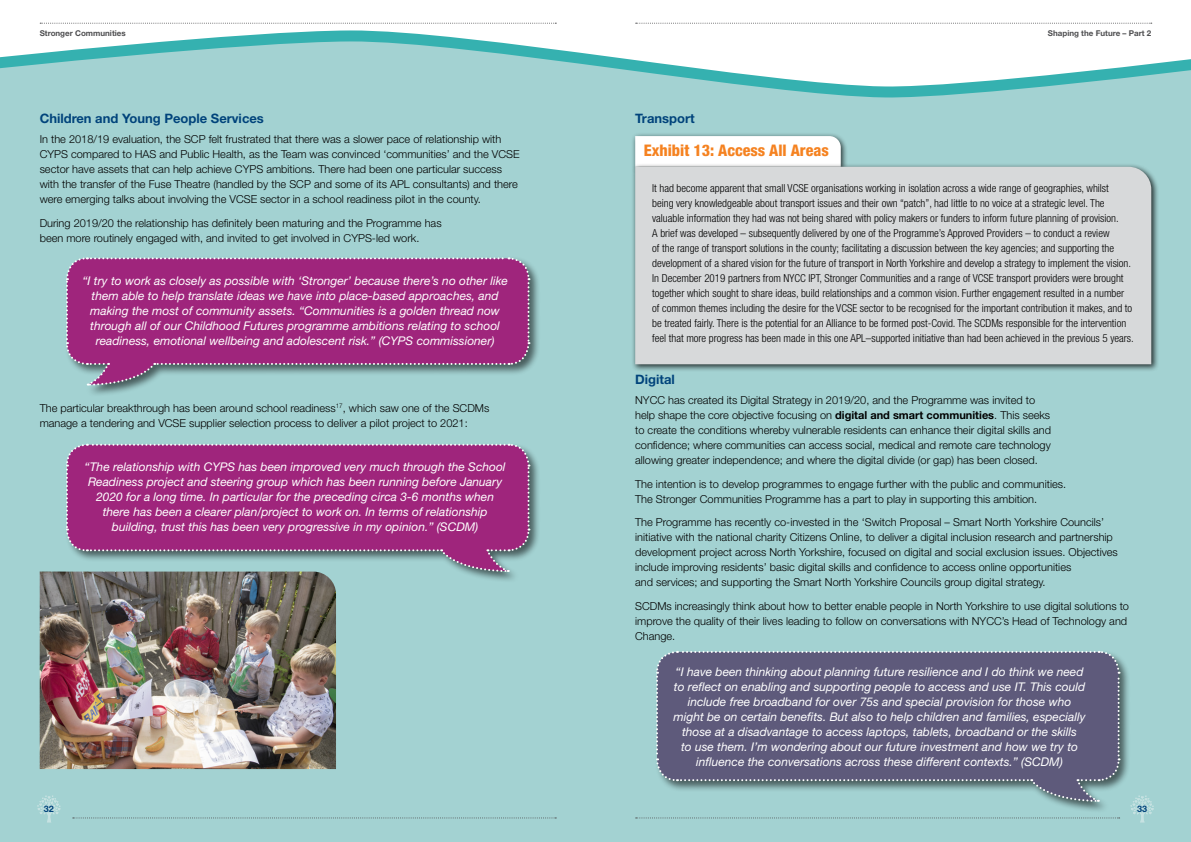
<style>
.page{position:relative;width:1191px;height:842px;background:#fff}
.page>*{position:absolute;margin:0;border:0;box-sizing:border-box;transform-origin:0 0}
.t1{font:800 condensed 16px "Helvetica Neue LT Std";color:#f58220}
.t2{font:700 13px "Helvetica Neue LT Std";color:#00437b}
.t3{font:italic 12px/15px "Helvetica Neue LT Std";color:#fff;text-align:center}
.t4{font:300 11px/15px "Helvetica Neue LT Std";color:#000}
.t5{font:300 condensed 11px/15px "Helvetica Neue LT Std";color:#000}
.t6{font:700 9px "Helvetica Neue LT Std";color:#00437b}
.t7{font:700 8px "Helvetica Neue LT Std";color:#4d4d4f}
.s1{font-weight:700}
</style>
<div class="page">
<div style="left:0;top:41px;width:1191px;height:801px;background:#a3d2d2"></div>
<div style="left:65px;top:256px;width:475px;height:141px;background:#000;opacity:.55"></div>
<svg style="left:65px;top:256px;width:465px;height:131px;background:#9d468a"></svg>
<div style="left:65px;top:442px;width:475px;height:141px;background:#000;opacity:.55"></div>
<svg style="left:65px;top:443px;width:465px;height:130px;background:#9d4489"></svg>
<div style="left:655px;top:650px;width:475px;height:163px;background:#000;opacity:.55"></div>
<svg style="left:655px;top:650px;width:465px;height:153px;background:#676a85"></svg>
<img style="left:40px;top:572px;width:296px;height:197px">
<div style="left:631px;top:132px;width:217px;height:42px;background:#000;opacity:.75"></div>
<svg style="left:635px;top:136px;width:205px;height:27px"></svg>
<div style="left:631px;top:163px;width:528px;height:209px;background:#000;opacity:.75"></div>
<div style="left:635px;top:167px;width:516px;height:197px;background:#d7d9da"></div>
<svg style="left:37px;top:795px;width:23px;height:27px"></svg>
<svg style="left:1130px;top:795px;width:23px;height:27px"></svg>
<svg style="left:635px;top:817px;width:484px;height:1px"></svg>
<svg style="left:635px;top:23px;width:516px;height:1px"></svg>
<svg style="left:73px;top:817px;width:483px;height:1px"></svg>
<svg style="left:40px;top:23px;width:516px;height:1px"></svg>
<p class="t7" style="left:40px;top:28px;width:88px">Stronger Communities</p>
<p class="t2" style="left:40px;top:110px;width:226px">Children and Young People Services</p>
<p class="t4" style="left:40px;top:132px;width:481px">In the 2018/19 evaluation, the SCP felt frustrated that there was a slower pace of relationship with CYPS compared to HAS and Public Health, as the Team was convinced ‘communities’ and the VCSE sector have assets that can help achieve CYPS ambitions. There had been one particular success with the transfer of the Fuse Theatre (handled by the SCP and some of its APL consultants) and there were emerging talks about involving the VCSE sector in a school readiness pilot in the county.</p>
<p class="t4" style="left:40px;top:215px;width:403px">During 2019/20 the relationship has definitely been maturing and the Programme has been more routinely engaged with, and invited to get involved in CYPS-led work.</p>
<p class="t3" style="left:82px;top:273px;width:427px">“I try to work as closely as possible with ‘Stronger’ because there’s no other like them able to help translate ideas we have into place-based approaches, and making the most of community assets. “Communities is a golden thread now through all of our Childhood Futures programme ambitions relating to school readiness, emotional wellbeing and adolescent risk.” (CYPS commissioner)</p>
<p class="t4" style="left:40px;top:400px;width:451px">The particular breakthrough has been around school readiness<sup>17</sup>, which saw one of the SCDMs manage a tendering and VCSE supplier selection process to deliver a pilot project to 2021:</p>
<p class="t3" style="left:85px;top:459px;width:422px">“The relationship with CYPS has been improved very much through the School Readiness project and steering group which has been running before January 2020 for a long time. In particular for the preceding circa 3-6 months when there has been a clearer plan/project to work on. In terms of relationship building, trust this has been very progressive in my opinion.” (SCDM)</p>
<p class="t6" style="left:44px;top:803px;width:12px">32</p>
<p class="t2" style="left:635px;top:110px;width:61px">Transport</p>
<h1 class="t1" style="left:643px;top:140px;width:187px">Exhibit 13: Access All Areas</h1>
<p class="t7" style="left:1048px;top:28px;width:105px">Shaping the Future – Part 2</p>
<p class="t5" style="left:652px;top:180px;width:483px">It had become apparent that small VCSE organisations working in isolation across a wide range of geographies, whilst<br>being very knowledgeable about transport issues and their own “patch”, had little to no voice at a strategic level. The valuable information they had was not being shared with policy makers or funders to inform future planning of provision.<br>A brief was developed – subsequently delivered by one of the Programme’s Approved Providers – to conduct a review<br>of the range of transport solutions in the county; facilitating a discussion between the key agencies; and supporting the development of a shared vision for the future of transport in North Yorkshire and develop a strategy to implement the vision.<br>In December 2019 partners from NYCC IPT, Stronger Communities and a range of VCSE transport providers were brought together which sought to share ideas, build relationships and a common vision. Further engagement resulted in a number of common themes including the desire for the VCSE sector to be recognised for the important contribution it makes, and to be treated fairly. There is the potential for an Alliance to be formed post-Covid. The SCDMs responsible for the intervention feel that more progress has been made in this one APL–supported initiative than had been achieved in the previous 5 years.</p>
<p class="t2" style="left:635px;top:371px;width:41px">Digital</p>
<p class="t4" style="left:635px;top:392px;width:417px">NYCC has created its Digital Strategy in 2019/20, and the Programme was invited to help shape the core objective focusing on <span class="s1">digital and smart communities</span>. This seeks to create the conditions whereby vulnerable residents can enhance their digital skills and confidence; where communities can access social, medical and remote care technology allowing greater independence; and where the digital divide (or gap) has been closed.</p>
<p class="t4" style="left:635px;top:476px;width:432px">The intention is to develop programmes to engage further with the public and communities.<br>The Stronger Communities Programme has a part to play in supporting this ambition.</p>
<p class="t4" style="left:635px;top:515px;width:484px">The Programme has recently co-invested in the ‘Switch Proposal – Smart North Yorkshire Councils’ initiative with the national charity Citizens Online, to deliver a digital inclusion research and partnership development project across North Yorkshire, focused on digital and social exclusion issues. Objectives include improving residents’ basic digital skills and confidence to access online opportunities<br>and services; and supporting the Smart North Yorkshire Councils group digital strategy.</p>
<p class="t4" style="left:635px;top:598px;width:495px">SCDMs increasingly think about how to better enable people in North Yorkshire to use digital solutions to improve the quality of their lives leading to follow on conversations with NYCC’s Head of Technology and<br>Change.</p>
<p class="t3" style="left:673px;top:664px;width:413px">“I have been thinking about planning future resilience and I do think we need to reflect on enabling and supporting people to access and use IT. This could include free broadband for over 75s and special provision for those who might be on certain benefits. But also to help children and families, especially those at a disadvantage to access laptops, tablets, broadband or the skills<br>to use them. I’m wondering about our future investment and how we try to influence the conversations across these different contexts.” (SCDM)</p>
<p class="t6" style="left:1137px;top:803px;width:12px">33</p>
</div>
